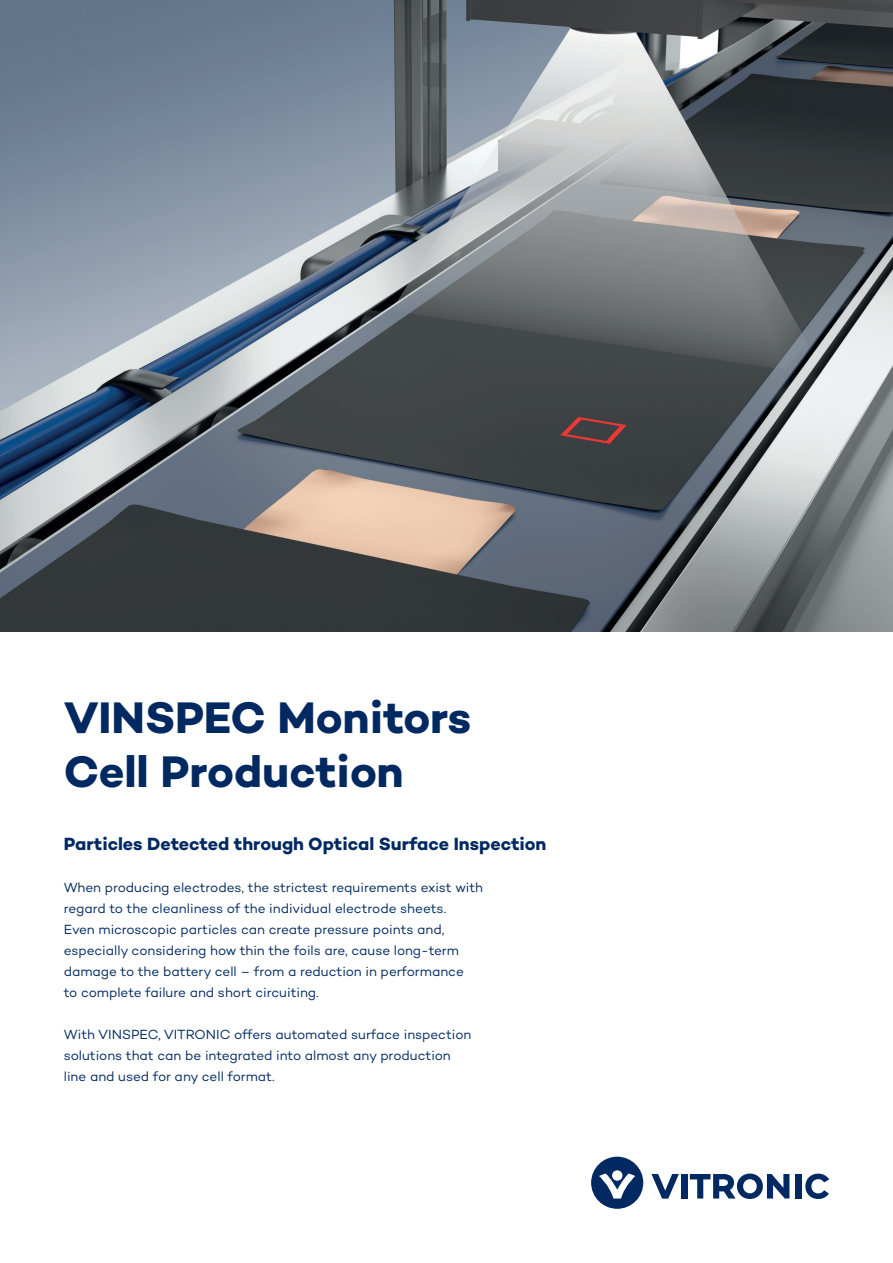
<style>
.page{position:relative;width:893px;height:1263px;background:#fff}
.page>*{position:absolute;margin:0;border:0;box-sizing:border-box;transform-origin:0 0}
.t1{font:700 45px/54px "Campton";letter-spacing:-.005em;color:#002961}
.t2{font:700 18px "Campton";color:#002961}
.t3{font:13.5px/21px "Campton";letter-spacing:-.005em;color:#002961}
</style>
<div class="page">
<img style="left:0;top:0;width:893px;height:631px">
<svg style="left:591px;top:1157px;width:52px;height:52px"></svg>
<div style="left:681px;top:1174px;width:6px;height:24px;background:#002961"></div>
<svg style="left:651px;top:1174px;width:28px;height:24px"></svg>
<div style="left:795px;top:1174px;width:6px;height:24px;background:#002961"></div>
<svg style="left:805px;top:1173px;width:24px;height:26px"></svg>
<svg style="left:690px;top:1173px;width:99px;height:26px"></svg>
<h1 class="t1" style="left:64px;top:690px;width:409px">VINSPEC Monitors<br>Cell Production</h1>
<h2 class="t2" style="left:64px;top:832px;width:484px">Particles Detected through Optical Surface Inspection</h2>
<p class="t3" style="left:64px;top:877px;width:421px">When producing electrodes, the strictest requirements exist with regard to the cleanliness of the individual electrode sheets.<br>Even microscopic particles can create pressure points and, especially considering how thin the foils are, cause long-term damage to the battery cell – from a reduction in performance<br>to complete failure and short circuiting.</p>
<p class="t3" style="left:64px;top:1024px;width:409px">With VINSPEC, VITRONIC offers automated surface inspection solutions that can be integrated into almost any production line and used for any cell format.</p>
</div>
